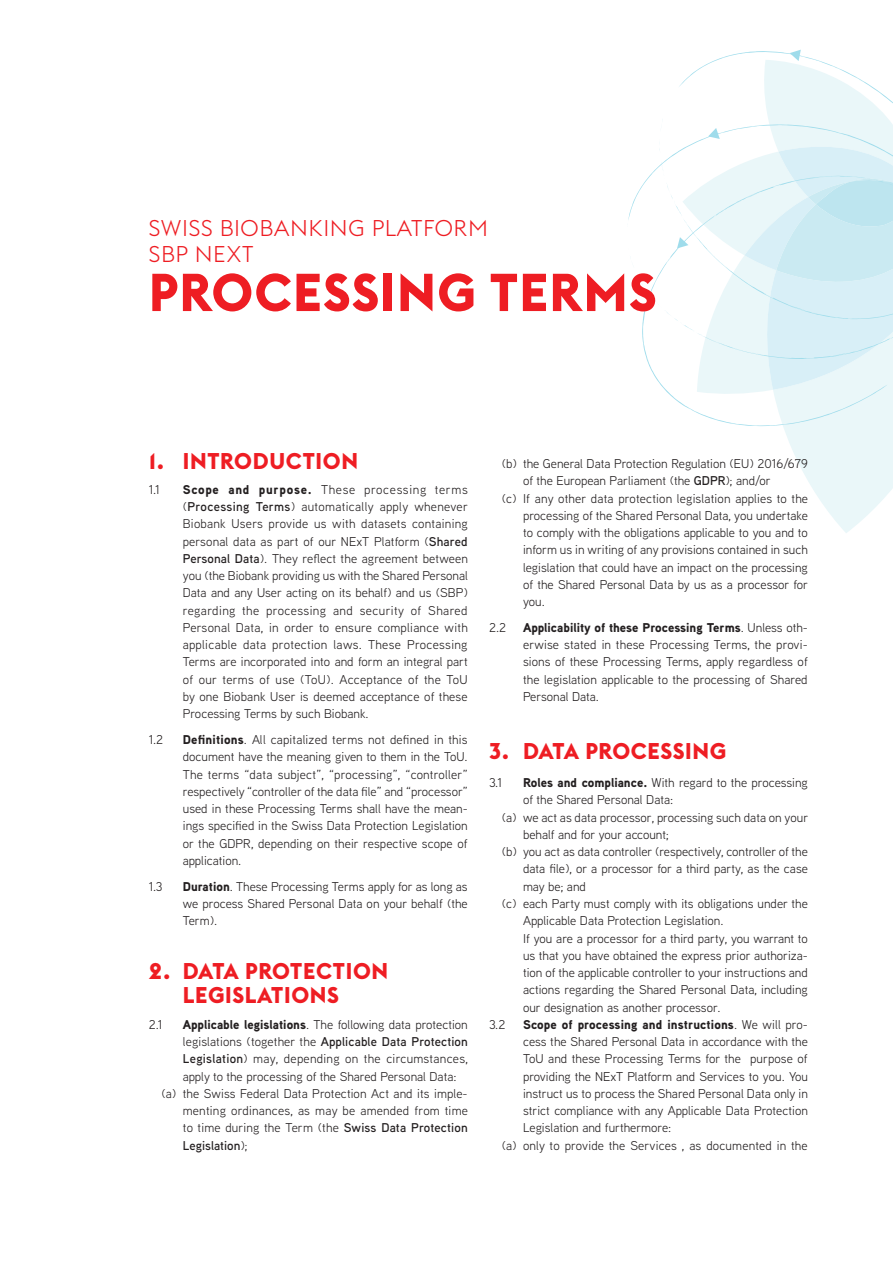
<style>
.page{position:relative;width:893px;height:1263px;background:#fff}
.page>*{position:absolute;margin:0;border:0;box-sizing:border-box;transform-origin:0 0}
.t1{font:700 52.5px "Euclid Flex";letter-spacing:.025em;color:#ee1d23}
.t2{font:700 22.5px/24px "Euclid Flex";letter-spacing:.03em;color:#ee1d23}
.t3{font:300 22.5px/25.5px "Euclid Flex";letter-spacing:.025em;color:#ee1d23}
.t4{font:12.75px/17.2px "Aaux Next";color:#231f20;text-align:justify}
.t5{font:12.75px "Aaux Next";letter-spacing:.02em;color:#231f20}
.t6{font:900 12.75px "Aaux Next";letter-spacing:.01em;color:#231f20}
.t7{font:600 12.75px "Aaux Next";color:#231f20}
.s1{font-weight:900}
.s2{font-weight:600}
.s3{font-weight:400}
</style>
<div class="page">
<svg style="left:628px;top:50px;width:265px;height:483px"></svg>
<h2 class="t3" style="left:149px;top:215px;width:341px">SWISS BIOBANKING PLATFORM<br>SBP NEXT</h2>
<h1 class="t1" style="left:149px;top:262px;width:509px">PROCESSING TERMS</h1>
<h2 class="t2" style="left:149px;top:449px;width:211px">1. INTRODUCTION</h2>
<p class="t4" style="left:149px;top:480px;width:13px">1.1</p>
<p class="t4" style="left:183px;top:480px;width:287px"><span class="s1">Scope and purpose.</span> These processing terms (<span class="s2">Processing Terms</span>) automatically apply whenever Biobank Users provide us with datasets containing personal data as part of our NExT Platform (<span class="s2">Shared Personal Data</span>). They reflect the agreement between you (the Biobank providing us with the Shared Personal Data and any User acting on its behalf) and us (SBP) regarding the processing and security of Shared Personal Data, in order to ensure compliance with applicable data protection laws. These Processing Terms are incorporated into and form an integral part of our terms of use (ToU). Acceptance of the ToU by one Biobank User is deemed acceptance of these Processing Terms by such Biobank.</p>
<p class="t4" style="left:149px;top:731px;width:16px">1.2</p>
<p class="t4" style="left:183px;top:731px;width:287px"><span class="s1">Definitions</span>. All capitalized terms not defined in this document have the meaning given to them in the ToU.<br>The terms “data subject”, “processing”, “controller” respectively “controller of the data file” and “processor” used in these Processing Terms shall have the mean&shy;ings specified in the Swiss Data Protection Legislation or the GDPR, depending on their respective scope of application.</p>
<p class="t4" style="left:149px;top:877px;width:15px">1.3</p>
<p class="t4" style="left:183px;top:877px;width:286px"><span class="s1">Duration</span>. These Processing Terms apply for as long as we process Shared Personal Data on your behalf (the Term).</p>
<h2 class="t2" style="left:183px;top:959px;width:207px;text-indent:-34px">2. DATA PROTECTION<br>LEGISLATIONS</h2>
<p class="t4" style="left:149px;top:1015px;width:15px">2.1</p>
<p class="t4" style="left:183px;top:1015px;width:286px"><span class="s1">Applicable legislations</span>. The following data protection</p>
<p class="t4" style="left:183px;top:1032px;width:286px">legislations (together the <span class="s2">Applicable Data Protection</span></p>
<p class="t5" style="left:183px;top:1050px;width:286px"><span class="s2">Legislation</span>) may, depending on the circumstances,</p>
<p class="t4" style="left:183px;top:1067px;width:275px">apply to the processing of the Shared Personal Data:</p>
<p class="t4" style="left:162px;top:1084px;width:308px">(a) the Swiss Federal Data Protection Act and its imple-</p>
<p class="t4" style="left:183px;top:1101px;width:287px">menting ordinances, as may be amended from time</p>
<p class="t4" style="left:183px;top:1119px;width:286px">to time during the Term (the <span class="s2">Swiss Data Protection</span></p>
<p class="t7" style="left:183px;top:1136px;width:66px">Legislation<span class="s3">);</span></p>
<p class="t4" style="left:502px;top:455px;width:308px">(b) the General Data Protection Regulation (EU) 2016/679</p>
<p class="t4" style="left:523px;top:472px;width:249px">of the European Parliament (the <span class="s2">GDPR</span>); and/or</p>
<p class="t4" style="left:502px;top:489px;width:308px">(c) If any other data protection legislation applies to the</p>
<p class="t4" style="left:523px;top:506px;width:286px">processing of the Shared Personal Data, you undertake</p>
<p class="t4" style="left:523px;top:524px;width:286px">to comply with the obligations applicable to you and to</p>
<p class="t4" style="left:523px;top:541px;width:286px">inform us in writing of any provisions contained in such</p>
<p class="t4" style="left:523px;top:558px;width:286px">legislation that could have an impact on the processing</p>
<p class="t4" style="left:523px;top:575px;width:287px">of the Shared Personal Data by us as a processor for</p>
<p class="t4" style="left:523px;top:593px;width:23px">you.</p>
<p class="t4" style="left:489px;top:618px;width:19px">2.2</p>
<p class="t4" style="left:523px;top:618px;width:286px"><span class="s1">Applicability of these Processing Terms</span>. Unless oth&shy;erwise stated in these Processing Terms, the provi&shy;sions of these Processing Terms, apply regardless of the legislation applicable to the processing of Shared Personal Data.</p>
<h2 class="t2" style="left:489px;top:739px;width:239px">3. DATA PROCESSING</h2>
<p class="t4" style="left:489px;top:774px;width:15px">3.1</p>
<p class="t4" style="left:523px;top:774px;width:286px"><span class="s1">Roles and compliance.</span> With regard to the processing</p>
<p class="t4" style="left:523px;top:791px;width:152px">of the Shared Personal Data:</p>
<p class="t4" style="left:502px;top:808px;width:308px">(a) we act as data processor, processing such data on your</p>
<p class="t4" style="left:523px;top:825px;width:147px">behalf and for your account;</p>
<p class="t4" style="left:502px;top:843px;width:308px">(b) you act as data controller (respectively, controller of the</p>
<p class="t4" style="left:523px;top:860px;width:286px">data file), or a processor for a third party, as the case</p>
<p class="t4" style="left:523px;top:877px;width:64px">may be; and</p>
<p class="t4" style="left:502px;top:894px;width:308px">(c) each Party must comply with its obligations under the</p>
<p class="t4" style="left:523px;top:912px;width:202px">Applicable Data Protection Legislation.</p>
<p class="t4" style="left:523px;top:929px;width:286px">If you are a processor for a third party, you warrant to</p>
<p class="t4" style="left:523px;top:946px;width:286px">us that you have obtained the express prior authoriza-</p>
<p class="t4" style="left:523px;top:963px;width:286px">tion of the applicable controller to your instructions and</p>
<p class="t4" style="left:523px;top:981px;width:286px">actions regarding the Shared Personal Data, including</p>
<p class="t4" style="left:523px;top:998px;width:199px">our designation as another processor.</p>
<p class="t4" style="left:489px;top:1015px;width:18px">3.2</p>
<p class="t6" style="left:523px;top:1015px;width:286px">Scope of processing and instructions<span class="s3">. We will pro-</span></p>
<p class="t4" style="left:523px;top:1032px;width:286px">cess the Shared Personal Data in accordance with the</p>
<p class="t4" style="left:523px;top:1050px;width:286px">ToU and these Processing Terms for the purpose of</p>
<p class="t4" style="left:523px;top:1067px;width:286px">providing the NExT Platform and Services to you. You</p>
<p class="t4" style="left:523px;top:1084px;width:286px">instruct us to process the Shared Personal Data only in</p>
<p class="t4" style="left:523px;top:1101px;width:286px">strict compliance with any Applicable Data Protection</p>
<p class="t4" style="left:523px;top:1119px;width:150px">Legislation and furthermore:</p>
<p class="t4" style="left:502px;top:1136px;width:307px">(a) only to provide the Services , as documented in the</p>
</div>
